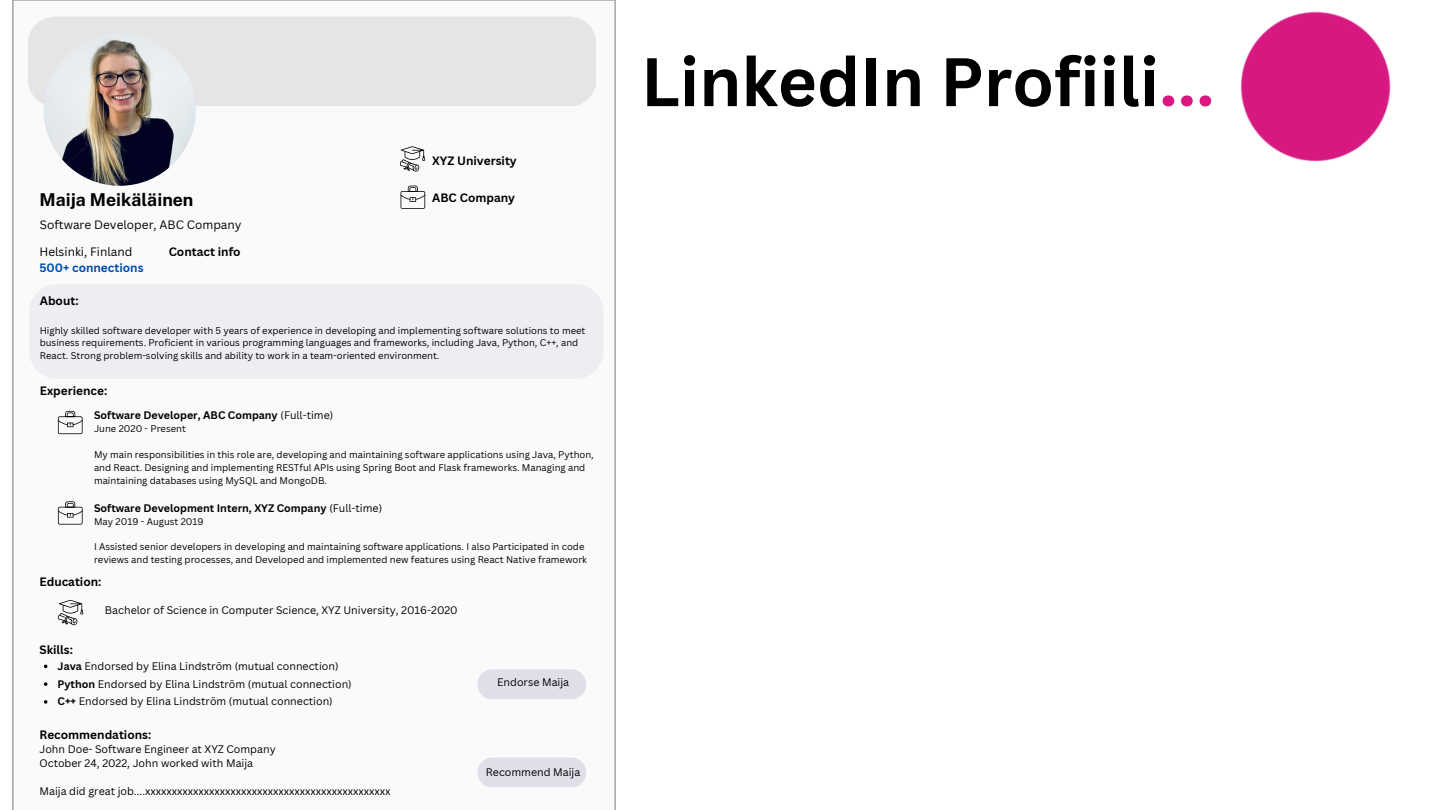
<style>
.page{position:relative;width:1440px;height:810px;background:#fff}
.page>*{position:absolute;margin:0;border:0;box-sizing:border-box;transform-origin:0 0}
.t1{font:700 67px "Canva Sans";color:#000}
.t2{font:700 17.7px "Public Sans";color:#000}
.t3{font:700 11.8px "Canva Sans";color:#000}
.t4{font:11.8px "Canva Sans";color:#000}
.t5{font:700 11.8px "Canva Sans";color:#004aad}
.t6{font:10.6px/17.7px "Canva Sans";color:#000}
.t7{font:700 10.6px "Canva Sans";color:#000}
.t8{font:9.5px/12.6px "Canva Sans";color:#000}
.s1{font-weight:400}
.s2{font-weight:700}
.s3{color:#d91981}
</style>
<div class="page">
<img style="left:1240px;top:11px;width:151px;height:151px">
<svg style="left:13px;top:0;width:602px;height:810px"></svg>
<div style="left:28px;top:16px;width:567px;height:90px;background:#e5e5e5"></div>
<img style="left:43px;top:33px;width:153px;height:153px;border-radius:50%">
<div style="left:29px;top:284px;width:575px;height:95px;background:#edeef2"></div>
<svg style="left:400px;top:146px;width:25px;height:26px"></svg>
<svg style="left:401px;top:186px;width:24px;height:23px"></svg>
<svg style="left:58px;top:411px;width:25px;height:23px"></svg>
<svg style="left:58px;top:501px;width:25px;height:24px"></svg>
<svg style="left:58px;top:600px;width:25px;height:25px"></svg>
<svg style="left:477px;top:669px;width:109px;height:30px;background:#dfe0e9"></svg>
<svg style="left:477px;top:757px;width:109px;height:30px;background:#e0e0e9"></svg>
<svg style="left:44px;top:682px;width:3px;height:4px"></svg>
<svg style="left:44px;top:700px;width:3px;height:4px"></svg>
<h2 class="t2" style="left:40px;top:189px;width:155px">Maija Meikäläinen</h2>
<p class="t4" style="left:40px;top:216px;width:203px">Software Developer, ABC Company</p>
<p class="t3" style="left:432px;top:152px;width:86px">XYZ University</p>
<p class="t3" style="left:432px;top:189px;width:84px">ABC Company</p>
<p class="t4" style="left:39px;top:244px;width:94px">Helsinki, Finland</p>
<p class="t3" style="left:169px;top:244px;width:73px">Contact info</p>
<p class="t5" style="left:39px;top:260px;width:106px">500+ connections</p>
<p class="t3" style="left:40px;top:292px;width:40px">About:</p>
<p class="t8" style="left:40px;top:324px;width:547px">Highly skilled software developer with 5 years of experience in developing and implementing software solutions to meet business requirements. Proficient in various programming languages and frameworks, including Java, Python, C++, and<br>React. Strong problem-solving skills and ability to work in a team-oriented environment.</p>
<p class="t3" style="left:40px;top:382px;width:69px">Experience:</p>
<p class="t7" style="left:94px;top:408px;width:241px">Software Developer, ABC Company <span class="s1">(Full-time)</span></p>
<p class="t8" style="left:94px;top:422px;width:93px">June 2020 - Present</p>
<p class="t8" style="left:94px;top:449px;width:501px">My main responsibilities in this role are, developing and maintaining software applications using Java, Python, and React. Designing and implementing RESTful APIs using Spring Boot and Flask frameworks. Managing and maintaining databases using MySQL and MongoDB.</p>
<p class="t7" style="left:94px;top:501px;width:290px">Software Development Intern, XYZ Company <span class="s1">(Full-time)</span></p>
<p class="t8" style="left:94px;top:515px;width:111px">May 2019 - August 2019</p>
<p class="t8" style="left:94px;top:540px;width:494px">I Assisted senior developers in developing and maintaining software applications. I also Participated in code reviews and testing processes, and Developed and implemented new features using React Native framework</p>
<p class="t3" style="left:39px;top:573px;width:64px">Education:</p>
<p class="t3" style="left:39px;top:641px;width:35px">Skills:</p>
<p class="t6" style="left:105px;top:601px;width:354px">Bachelor of Science in Computer Science, XYZ University, 2016-2020</p>
<p class="t6" style="left:58px;top:657px;width:296px"><span class="s2">Java</span> Endorsed by Elina Lindström (mutual connection)<br><span class="s2">Python</span> Endorsed by Elina Lindström (mutual connection)<br><span class="s2">C++</span> Endorsed by Elina Lindström (mutual connection)</p>
<p class="t3" style="left:39px;top:726px;width:113px">Recommendations:</p>
<p class="t6" style="left:39px;top:742px;width:238px;line-height:14.2px">John Doe- Software Engineer at XYZ Company<br>October 24, 2022, John worked with Maija</p>
<p class="t6" style="left:39px;top:783px;width:353px">Maija did great job....xxxxxxxxxxxxxxxxxxxxxxxxxxxxxxxxxxxxxxxxxxxxxx</p>
<p class="t6" style="left:497px;top:673px;width:74px">Endorse Maija</p>
<p class="t6" style="left:486px;top:763px;width:96px">Recommend Maija</p>
<h1 class="t1" style="left:641px;top:35px;width:575px">LinkedIn Profiili<span class="s3">...</span></h1>
</div>
